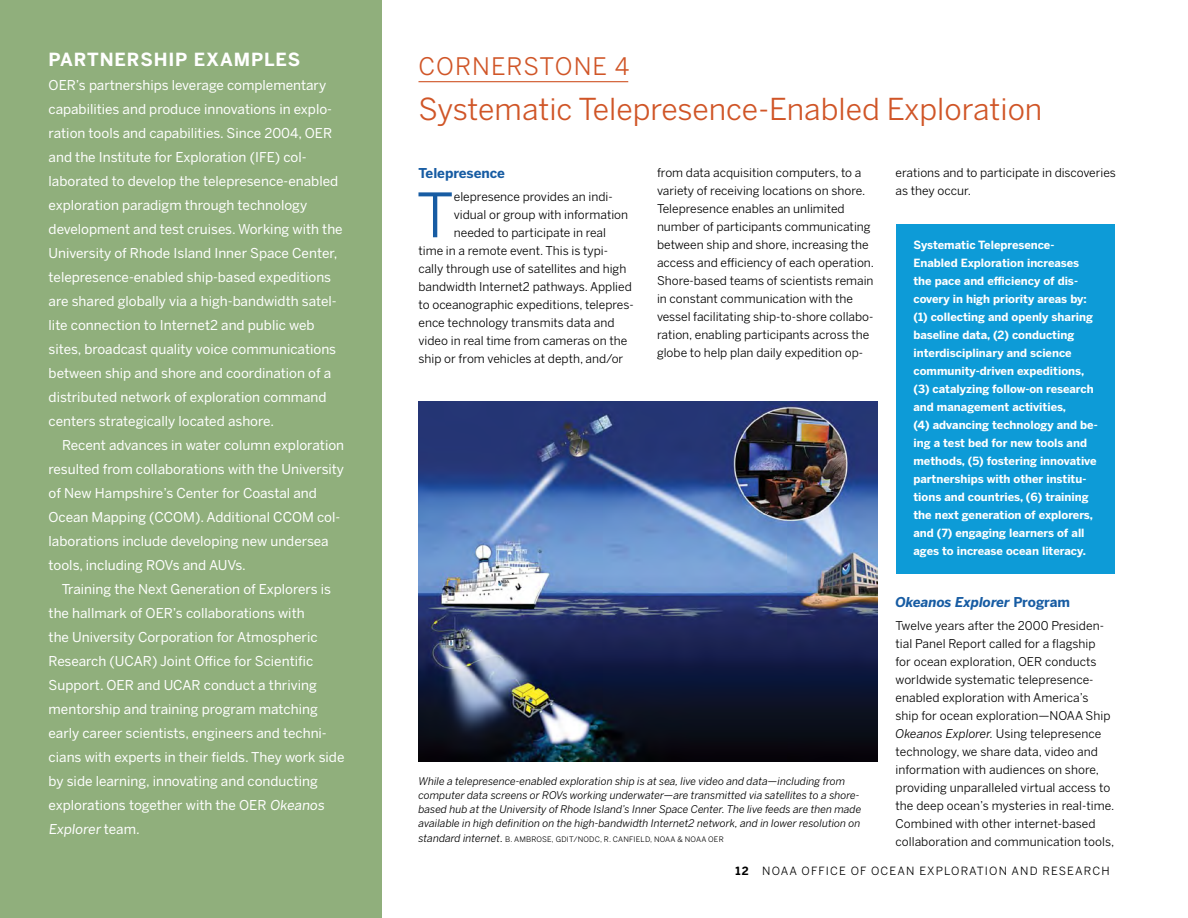
<style>
.page{position:relative;width:1188px;height:918px;background:#fff}
.page>*{position:absolute;margin:0;border:0;box-sizing:border-box;transform-origin:0 0}
.t1{font:60.6px "Benton Sans";color:#175ca3}
.t2{font:30px "Benton Sans";color:#d05527}
.t3{font:24px "Benton Sans";color:#d05527}
.t4{font:700 18px "Benton Sans";letter-spacing:.05em;color:#fff}
.t5{font:13.5px/24px "Benton Sans";color:#fff}
.t6{font:italic 700 13.5px "Benton Sans";color:#175ca3}
.t7{font:700 13.5px "Benton Sans";color:#175ca3}
.t8{font:12px/18px "Benton Sans";color:#000}
.t9{font:700 11.25px/18px "Benton Sans";color:#fff}
.t10{font:11.25px "Benton Sans";letter-spacing:.1em;color:#000}
.t11{font:italic 10.5px/14.2px "Benton Sans";color:#000}
.t12{font:7.5px "Benton Sans";letter-spacing:.025em;color:#000}
.s1{font-style:normal}
.s2{font-style:italic}
.s3{font-style:normal;font-size:7.5px}
.s4{font-weight:700}
</style>
<div class="page">
<div style="left:896px;top:224px;width:219px;height:349px;background:#0d9bd7"></div>
<div style="left:0;top:0;width:381px;height:918px;background:#90af7c"></div>
<hr style="left:418px;top:81px;width:210px;height:1px;background:#d05527">
<img style="left:418px;top:401px;width:459px;height:360px">
<h3 class="t4" style="left:49px;top:49px;width:17px">Partners</h3>
<h3 class="t4" style="left:154px;top:49px;width:111px">hip examples</h3>
<p class="t5" style="left:49px;top:73px;width:296px">OER’s partnerships leverage complementary capabilities and produce innovations in explo&shy;ration tools and capabilities. Since 2004, OER and the Institute for Exploration (IFE) col&shy;laborated to develop the telepresence-enabled exploration paradigm through technology development and test cruises. Working with the University of Rhode Island Inner Space Center, telepresence-enabled ship-based expeditions are shared globally via a high-bandwidth satel&shy;lite connection to Internet2 and public web sites, broadcast quality voice communications between ship and shore and coordination of a distributed network of exploration command centers strategically located ashore.</p>
<p class="t5" style="left:49px;top:433px;width:297px;text-indent:14px">Recent advances in water column exploration resulted from collaborations with the University of New Hampshire’s Center for Coastal and Ocean Mapping (CCOM). Additional CCOM col&shy;laborations include developing new undersea tools, including ROVs and AUVs.</p>
<p class="t5" style="left:49px;top:577px;width:297px;text-indent:13px">Training the Next Generation of Explorers is the hallmark of OER’s collaborations with<br>the University Corporation for Atmospheric Research (UCAR) Joint Office for Scientific Support. OER and UCAR conduct a thriving mentorship and training program matching early career scientists, engineers and techni&shy;cians with experts in their fields. They work side by side learning, innovating and conducting explorations together with the OER Okeanos Explorer team.</p>
<h3 class="t3" style="left:418px;top:52px;width:18px">Corn</h3>
<h3 class="t3" style="left:491px;top:52px;width:73px">ers ton</h3>
<h3 class="t3" style="left:593px;top:52px;width:38px">e 4</h3>
<h2 class="t2" style="left:418px;top:91px;width:625px">Systematic Telepresence-Enabled Exploration</h2>
<p class="t8" style="left:657px;top:163px;width:219px">from data acquisition computers, to a variety of receiving locations on shore.<br>Telepresence enables an unlimited number of participants communicating between ship and shore, increasing the access and efficiency of each operation.<br>Shore-based teams of scientists remain in constant communication with the vessel facilitating ship-to-shore collabo&shy;ration, enabling participants across the globe to help plan daily expedition op-</p>
<p class="t8" style="left:896px;top:163px;width:222px">erations and to participate in discoveries as they occur.</p>
<p class="t7" style="left:418px;top:165px;width:88px">Telepresence</p>
<h1 class="t1" style="left:416px;top:179px;width:35px">T</h1>
<p class="t8" style="left:454px;top:188px;width:160px">elepresence provides an indi-</p>
<p class="t8" style="left:454px;top:206px;width:176px">vidual or group with information</p>
<p class="t8" style="left:454px;top:224px;width:154px">needed to participate in real</p>
<p class="t8" style="left:419px;top:242px;width:191px">time in a remote event. This is typi-</p>
<p class="t8" style="left:419px;top:260px;width:209px">cally through use of satellites and high</p>
<p class="t8" style="left:419px;top:278px;width:215px">bandwidth Internet2 pathways. Applied</p>
<p class="t8" style="left:419px;top:296px;width:217px">to oceanographic expeditions, telepres-</p>
<p class="t8" style="left:419px;top:314px;width:198px">ence technology transmits data and</p>
<p class="t8" style="left:419px;top:332px;width:210px">video in real time from cameras on the</p>
<p class="t8" style="left:419px;top:350px;width:206px">ship or from vehicles at depth, and/or</p>
<p class="t9" style="left:914px;top:236px;width:186px">Systematic Telepresence-<br>Enabled Exploration increases the pace and efficiency of dis&shy;covery in high priority areas by: (1) collecting and openly sharing baseline data, (2) conducting interdisciplinary and science community-driven expeditions, (3) catalyzing follow-on research and management activities,<br>(4) advancing technology and be&shy;ing a test bed for new tools and methods, (5) fostering innovative partnerships with other institu&shy;tions and countries, (6) training the next generation of explorers, and (7) engaging learners of all ages to increase ocean literacy.</p>
<p class="t6" style="left:896px;top:594px;width:176px">Okeanos Explorer <span class="s1">Program</span></p>
<p class="t8" style="left:896px;top:616px;width:221px">Twelve years after the 2000 Presiden&shy;tial Panel Report called for a flagship<br>for ocean exploration, OER conducts worldwide systematic telepresence&shy;enabled exploration with America’s ship for ocean exploration—NOAA Ship <span class="s2">Okeanos Explorer.</span> U sing telepresence technology, we share data, video and information with audiences on shore, providing unparalleled virtual access to the deep ocean’s mysteries in real-time.<br>Combined with other internet-based collaboration and communication tools,</p>
<p class="t11" style="left:418px;top:774px;width:444px">While a telepresence-enabled exploration ship is at sea, live video and data—including from computer data screens or ROVs working underwater—are transmitted via satellites to a shore&shy;based hub at the University of Rhode Island’s Inner Space Center. The live feeds are then made available in high definition on the high-bandwidth Internet2 network, and in lower resolution on standard internet. <span class="s3">B. Ambros</span></p>
<p class="t12" style="left:547px;top:835px;width:72px">e, GDIT/NODC, R. Canfi</p>
<p class="t12" style="left:636px;top:835px;width:89px">eld, NOAA &amp; NOAA OER</p>
<p class="t10" style="left:736px;top:864px;width:222px"><span class="s4">12</span> NOAA Offi ce of Ocean Explora</p>
<p class="t10" style="left:977px;top:864px;width:16px">tion</p>
<p class="t10" style="left:1012px;top:864px;width:10px">and</p>
<p class="t10" style="left:1043px;top:864px;width:69px">Research</p>
</div>
